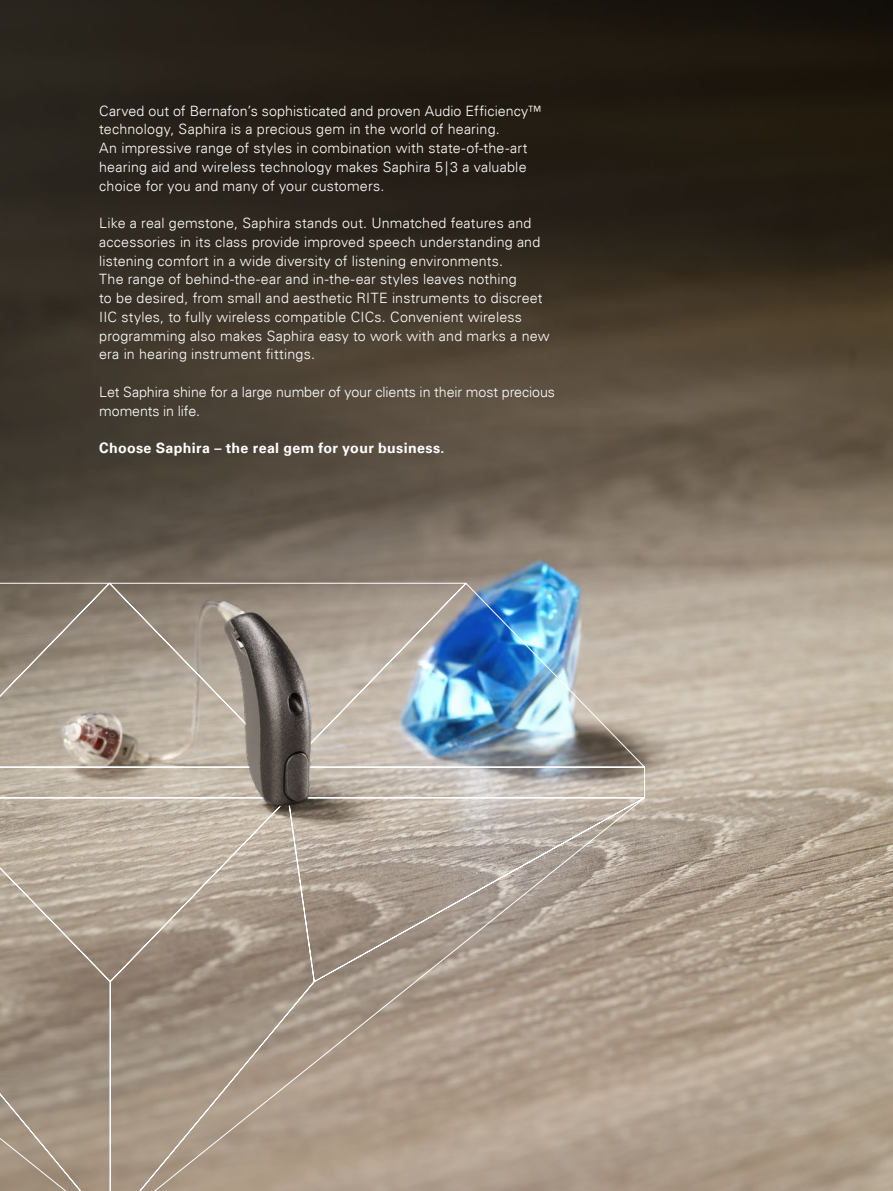
<style>
.page{position:relative;width:893px;height:1191px;background:#fff}
.page>*{position:absolute;margin:0;border:0;box-sizing:border-box;transform-origin:0 0}
.t1{font:300 14.25px/18.8px "Univers Com 45";letter-spacing:.01em;color:#fff}
.t2{font:300 14.25px/18.8px "Univers Com 45";letter-spacing:-.01em;color:#fff}
.t3{font:700 14.25px "Univers Com 65";letter-spacing:.025em;color:#fff}
</style>
<div class="page">
<img style="left:0;top:0;width:893px;height:1191px">
<svg style="left:0;top:582px;width:652px;height:609px;background:#a79e94"></svg>
<img style="left:0;top:558px;width:384px;height:284px">
<p class="t1" style="left:99px;top:101px;width:444px">Carved out of Bernafon’s sophisticated and proven Audio Efficiency™ technology, Saphira is a precious gem in the world of hearing.<br>An impressive range of styles in combination with state-of-the-art hearing aid and wireless technology makes Saphira 5 | 3 a valuable choice for you and many of your customers.</p>
<p class="t1" style="left:99px;top:214px;width:452px">Like a real gemstone, Saphira stands out. Unmatched features and accessories in its class provide improved speech understanding and listening comfort in a wide diversity of listening environments.<br>The range of behind-the-ear and in-the-ear styles leaves nothing<br>to be desired, from small and aesthetic RITE instruments to discreet IIC styles, to fully wireless compatible CICs. Convenient wireless programming also makes Saphira easy to work with and marks a new era in hearing instrument fittings.</p>
<p class="t2" style="left:99px;top:382px;width:457px">Let Saphira shine for a large number of your clients in their most precious moments in life.</p>
<p class="t3" style="left:99px;top:440px;width:347px">Choose Saphira – the real gem for your business.</p>
</div>
